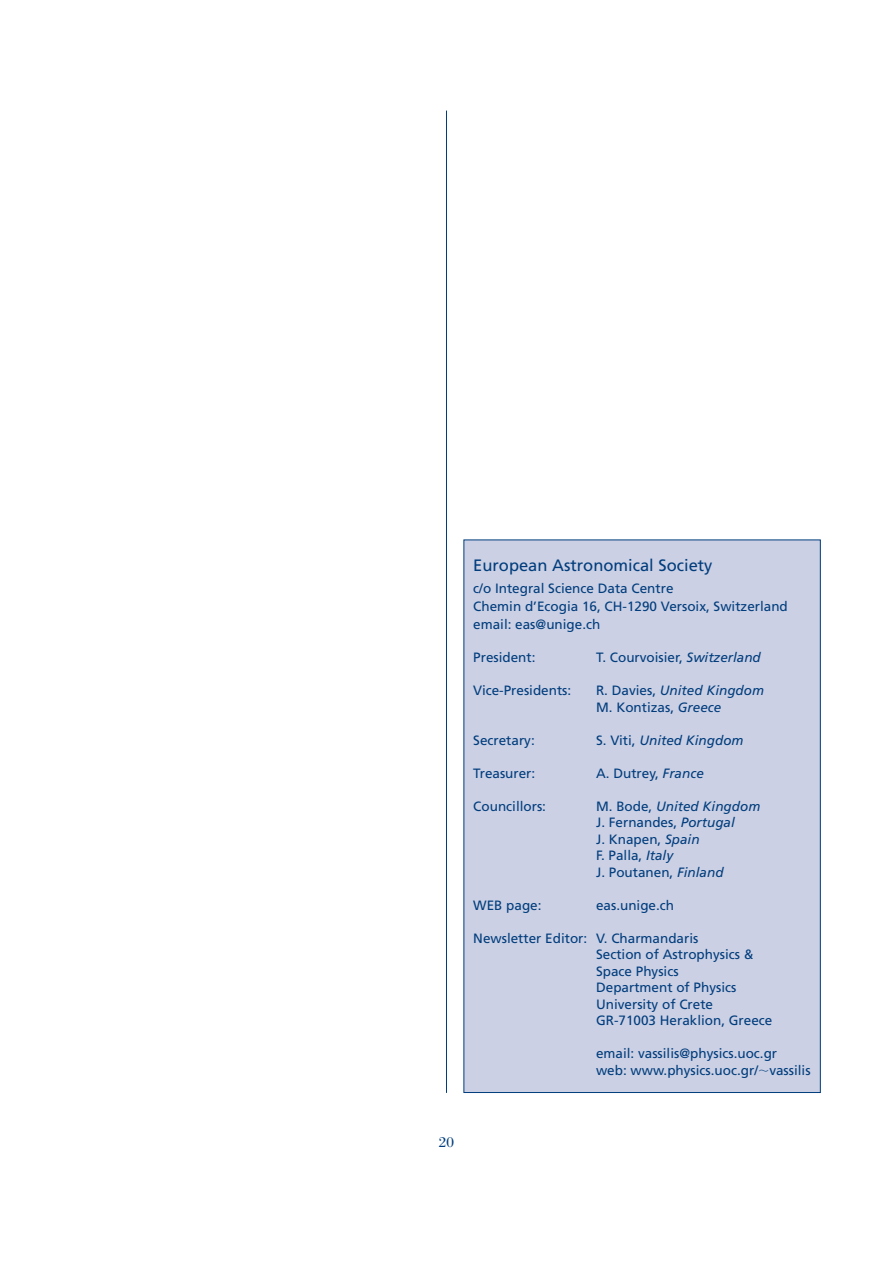
<style>
.page{position:relative;width:893px;height:1263px;background:#fff}
.page>*{position:absolute;margin:0;border:0;box-sizing:border-box;transform-origin:0 0}
.t1{font:16.5px "Frutiger";color:#013d7d}
.t2{font:15px "Bodoni";color:#013d7d}
.t3{font:13.5px "Frutiger";color:#013d7d}
.t4{font:italic 13.5px "Frutiger";color:#013d7d}
.s1{font-style:italic}
.s2{font-style:normal}
.s3{font-family:"Universal Greekwith Math Pi"}
</style>
<div class="page">
<hr style="left:446px;top:111px;width:1px;height:982px;background:#013d7d">
<div style="left:464px;top:540px;width:356px;height:552px;background:#cbd0e4"></div>
<p class="t1" style="left:473px;top:555px;width:241px">European Astronomical Society</p>
<p class="t3" style="left:473px;top:580px;width:202px">c/o Integral Science Data Centre</p>
<p class="t3" style="left:473px;top:598px;width:316px">Chemin d’Ecogia 16, CH-1290 Versoix, Switzerland</p>
<p class="t3" style="left:473px;top:616px;width:129px">email: eas@unige.ch</p>
<p class="t3" style="left:473px;top:649px;width:64px">President:</p>
<p class="t3" style="left:596px;top:649px;width:166px">T. Courvoisier, <span class="s1">Switzerland</span></p>
<p class="t3" style="left:473px;top:682px;width:100px">Vice-Presidents:</p>
<p class="t4" style="left:596px;top:682px;width:170px"><span class="s2">R. Davies,</span> United Kingdom</p>
<p class="t3" style="left:596px;top:699px;width:127px">M. Kontizas, <span class="s1">Greece</span></p>
<p class="t3" style="left:473px;top:732px;width:63px">Secretary:</p>
<p class="t4" style="left:596px;top:732px;width:149px"><span class="s2">S. Viti,</span> United Kingdom</p>
<p class="t3" style="left:473px;top:765px;width:64px">Treasurer:</p>
<p class="t3" style="left:596px;top:765px;width:109px">A. Dutrey, <span class="s1">France</span></p>
<p class="t3" style="left:473px;top:798px;width:74px">Councillors:</p>
<p class="t4" style="left:596px;top:798px;width:166px"><span class="s2">M. Bode,</span> United Kingdom</p>
<p class="t3" style="left:596px;top:814px;width:140px">J. Fernandes, <span class="s1">Portugal</span></p>
<p class="t3" style="left:596px;top:831px;width:105px">J. Knapen, <span class="s1">Spain</span></p>
<p class="t3" style="left:596px;top:847px;width:79px">F. Palla, <span class="s1">Italy</span></p>
<p class="t3" style="left:596px;top:864px;width:129px">J. Poutanen, <span class="s1">Finland</span></p>
<p class="t3" style="left:473px;top:897px;width:70px">WEB page:</p>
<p class="t3" style="left:596px;top:897px;width:80px">eas.unige.ch</p>
<p class="t3" style="left:473px;top:930px;width:227px">Newsletter Editor: V. Charmandaris</p>
<p class="t3" style="left:596px;top:946px;width:159px">Section of Astrophysics &amp;</p>
<p class="t3" style="left:596px;top:963px;width:84px">Space Physics</p>
<p class="t3" style="left:596px;top:979px;width:142px">Department of Physics</p>
<p class="t3" style="left:596px;top:996px;width:119px">University of Crete</p>
<p class="t3" style="left:596px;top:1012px;width:178px">GR-71003 Heraklion, Greece</p>
<p class="t3" style="left:596px;top:1045px;width:183px">email: vassilis@physics.uoc.gr</p>
<p class="t3" style="left:596px;top:1062px;width:216px">web: www.physics.uoc.gr/<span class="s3">;</span>vassilis</p>
<p class="t2" style="left:439px;top:1134px;width:16px">20</p>
</div>
